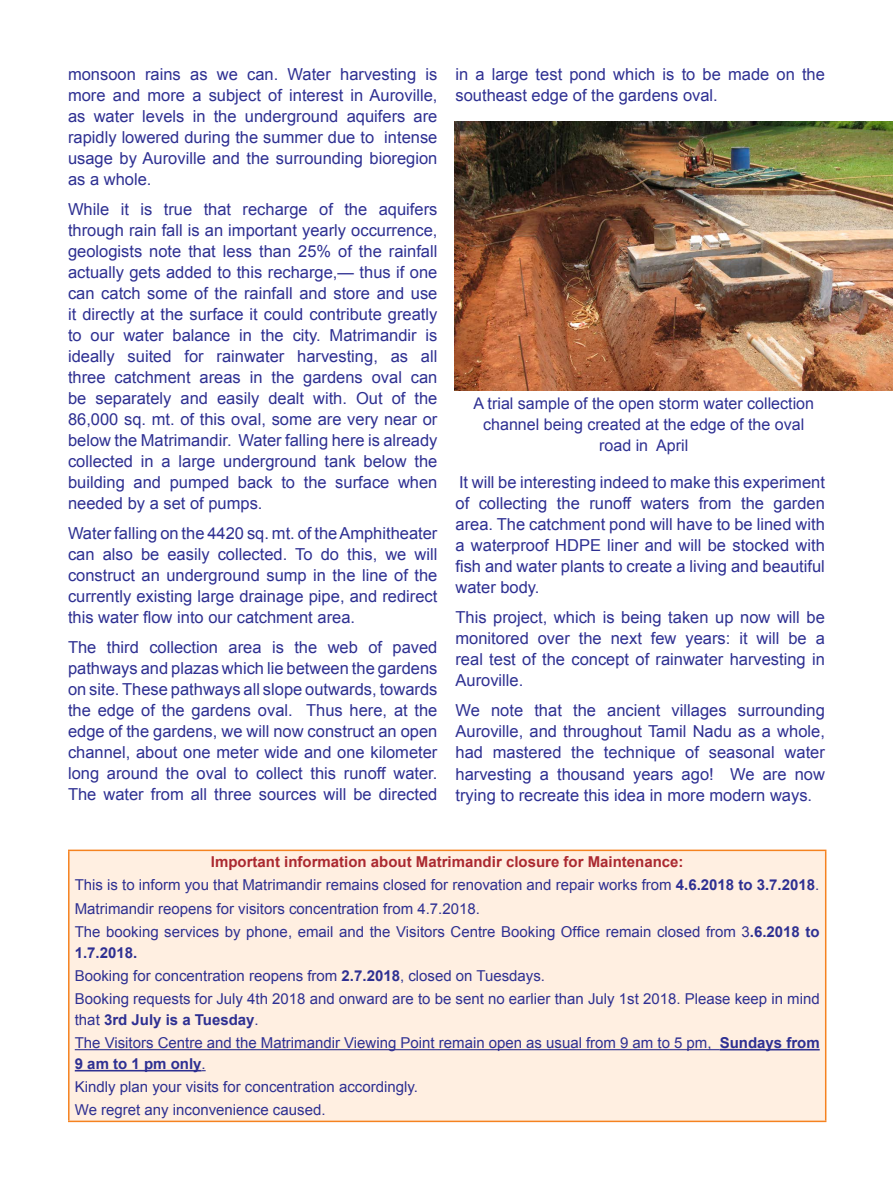
<style>
.page{position:relative;width:893px;height:1191px;background:#fff}
.page>*{position:absolute;margin:0;border:0;box-sizing:border-box;transform-origin:0 0}
.t1{font:16.5px/21px "Arial";color:#2e3092;text-align:justify}
.t2{font:16.05px/21px "Arial";color:#2e3092;text-align:center}
.t3{font:15px/23.1px "Arial";color:#2e3092}
.s1{font-weight:700;color:#ab2930}
.s2{font-weight:700}
</style>
<div class="page">
<div style="left:69px;top:850px;width:757px;height:271px;background:#ffefe1"></div>
<hr style="left:68px;top:849px;width:758px;height:2px;background:#f58220">
<hr style="left:68px;top:851px;width:2px;height:269px;background:#f58220">
<hr style="left:825px;top:851px;width:1px;height:269px;background:#f58220">
<hr style="left:68px;top:1120px;width:758px;height:2px;background:#f58220">
<hr style="left:75px;top:1049px;width:645px;height:1px;background:#2e3092">
<hr style="left:720px;top:1049px;width:100px;height:1px;background:#2e3092">
<hr style="left:75px;top:1070px;width:126px;height:1px;background:#2e3092">
<img style="left:454px;top:122px;width:439px;height:268px">
<p class="t1" style="left:68px;top:64px;width:371px">monsoon rains as we can. Water harvesting is more and more a subject of interest in Auroville, as water levels in the underground aquifers are rapidly lowered during the summer due to intense usage by Auroville and the surrounding bioregion as a whole.</p>
<p class="t1" style="left:68px;top:199px;width:371px">While it is true that recharge of the aquifers through rain fall is an important yearly occurrence, geologists note that less than 25% of the rainfall actually gets added to this recharge,— thus if one can catch some of the rainfall and store and use it directly at the surface it could contribute greatly to our water balance in the city. Matrimandir is ideally suited for rainwater harvesting, as all three catchment areas in the gardens oval can be separately and easily dealt with. Out of the 86,000 sq. mt. of this oval, some are very near or below the Matrimandir. Water falling here is already collected in a large underground tank below the building and pumped back to the surface when needed by a set of pumps.</p>
<p class="t1" style="left:68px;top:523px;width:371px">Water falling on the 4420 sq. mt. of the Amphitheater can also be easily collected. To do this, we will construct an underground sump in the line of the currently existing large drainage pipe, and redirect this water flow into our catchment area.</p>
<p class="t1" style="left:68px;top:637px;width:371px">The third collection area is the web of paved pathways and plazas which lie between the gardens on site. These pathways all slope outwards, towards the edge of the gardens oval. Thus here, at the edge of the gardens, we will now construct an open channel, about one meter wide and one kilometer long around the oval to collect this runoff water.<br>The water from all three sources will be directed</p>
<p class="t1" style="left:455px;top:64px;width:371px">in a large test pond which is to be made on the southeast edge of the gardens oval.</p>
<p class="t2" style="left:473px;top:393px;width:342px">A trial sample of the open storm water collection channel being created at the edge of the oval road in April</p>
<p class="t1" style="left:455px;top:472px;width:371px">It will be interesting indeed to make this experiment of collecting the runoff waters from the garden area. The catchment pond will have to be lined with a waterproof HDPE liner and will be stocked with fish and water plants to create a living and beautiful water body.</p>
<p class="t1" style="left:455px;top:607px;width:371px">This project, which is being taken up now will be monitored over the next few years: it will be a real test of the concept of rainwater harvesting in Auroville.</p>
<p class="t1" style="left:455px;top:700px;width:371px">We note that the ancient villages surrounding Auroville, and throughout Tamil Nadu as a whole, had mastered the technique of seasonal water harvesting a thousand years ago! We are now trying to recreate this idea in more modern ways.</p>
<p class="t3" style="left:75px;top:850px;width:746px;text-indent:136px"><span class="s1">Important information about Matrimandir closure for Maintenance:<br></span>This is to inform you that Matrimandir remains closed for renovation and repair works from <span class="s2">4.6.2018 to 3.7.2018</span>.<br>Matrimandir reopens for visitors concentration from 4.7.2018.<br>The booking services by phone, email and the Visitors Centre Booking Office remain closed from 3<span class="s2">.6.2018 to</span></p>
<p class="t3" style="left:75px;top:941px;width:746px"><span class="s2">1.7.2018.<br></span>Booking for concentration reopens from <span class="s2">2.7.2018</span>, closed on Tuesdays.<br>Booking requests for July 4th 2018 and onward are to be sent no earlier than July 1st 2018. Please keep in mind</p>
<p class="t3" style="left:75px;top:1008px;width:746px">that <span class="s2">3rd July is a Tuesday</span>.<br>The Visitors Centre and the Matrimandir Viewing Point remain open as usual from 9 am to 5 pm, <span class="s2">Sundays from</span></p>
<p class="t3" style="left:75px;top:1052px;width:345px"><span class="s2">9 am to 1 pm only</span>.<br>Kindly plan your visits for concentration accordingly.<br>We regret any inconvenience caused.</p>
</div>
